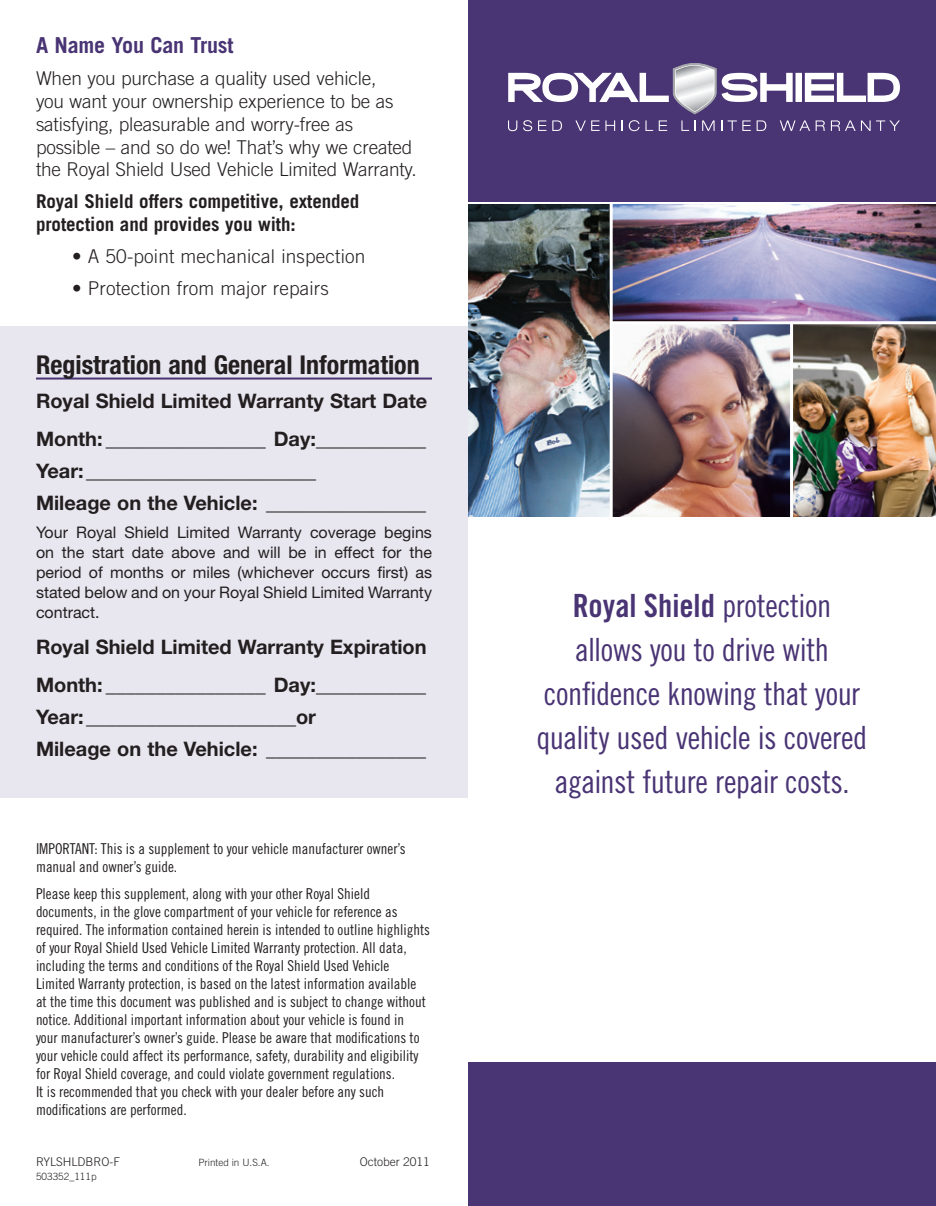
<style>
.page{position:relative;width:936px;height:1206px;background:#fff}
.page>*{position:absolute;margin:0;border:0;box-sizing:border-box;transform-origin:0 0}
.t1{font:32px/44px "Trade Gothic Cond Eighteen";letter-spacing:-.015em;color:#493474;text-align:center}
.rule_sub{font:700 condensed 26px "Helvetica Neue";color:#231f20}
.security{font:700 22px "Trade Gothic";letter-spacing:-.01em;color:#493474}
.body{font:700 20px/32px "Helvetica Neue";color:#231f20}
.security-2{font:300 19px/22.8px "Trade Gothic";letter-spacing:-.01em;color:#231f20}
.security-3{font:700 19px/22.8px "Trade Gothic";letter-spacing:-.005em;color:#231f20}
.security-4{font:300 19px "Trade Gothic";letter-spacing:.01em;color:#231f20}
.body-2{font:16px/20px "Helvetica Neue";color:#231f20;text-align:justify}
.t2{font:15px/18px "Trade Gothic Cond Eighteen";color:#231f20}
.t3{font:300 12px "Trade Gothic";color:#231f20}
.t4{font:300 10px "Trade Gothic";color:#231f20}
.s1{font-family:"Trade Gothic Bold Cond Twenty"}
</style>
<div class="page">
<img style="left:793px;top:325px;width:143px;height:191px">
<img style="left:613px;top:324px;width:177px;height:192px">
<img style="left:613px;top:205px;width:323px;height:116px">
<img style="left:468px;top:205px;width:142px;height:311px">
<div style="left:0;top:327px;width:468px;height:471px;background:#e8e6ef"></div>
<hr style="left:36px;top:378px;width:396px;height:2px;background:#493474">
<div style="left:468px;top:1062px;width:468px;height:144px;background:#493474"></div>
<div style="left:468px;top:0;width:468px;height:202px;background:#493474"></div>
<svg style="left:508px;top:63px;width:392px;height:68px"></svg>
<p class="security" style="left:36px;top:32px;width:199px">A Name You Can Trust</p>
<p class="security-2" style="left:36px;top:66px;width:382px">When you purchase a quality used vehicle,<br>you want your ownership experience to be as satisfying, pleasurable and worry-free as possible – and so do we! That’s why we created the Royal Shield Used Vehicle Limited Warranty.</p>
<p class="security-3" style="left:36px;top:190px;width:325px">Royal Shield offers competitive, extended protection and provides you with:</p>
<p class="security-4" style="left:72px;top:245px;width:295px">• A 50-point mechanical inspection</p>
<p class="security-4" style="left:72px;top:277px;width:258px">• Protection from major repairs</p>
<p class="rule_sub" style="left:36px;top:349px;width:385px">Registration and General Information</p>
<p class="body" style="left:36px;top:384px;width:393px">Royal Shield Limited Warranty Start Date</p>
<p class="body" style="left:36px;top:423px;width:391px">Month: ________________ Day:___________<br>Year:_______________________</p>
<p class="body" style="left:36px;top:487px;width:392px">Mileage on the Vehicle: ________________</p>
<p class="body-2" style="left:36px;top:522px;width:398px">Your Royal Shield Limited Warranty coverage begins on the start date above and will be in effect for the period of months or miles (whichever occurs first) as stated below and on your Royal Shield Limited Warranty contract.</p>
<p class="body" style="left:36px;top:631px;width:392px">Royal Shield Limited Warranty Expiration</p>
<p class="body" style="left:36px;top:669px;width:391px">Month: ________________ Day:___________<br>Year:_____________________or</p>
<p class="body" style="left:36px;top:733px;width:392px">Mileage on the Vehicle: ________________</p>
<p class="t2" style="left:36px;top:839px;width:371px">IMPORTANT: This is a supplement to your vehicle manufacturer owner’s manual and owner’s guide.</p>
<p class="t2" style="left:36px;top:884px;width:396px">Please keep this supplement, along with your other Royal Shield documents, in the glove compartment of your vehicle for reference as required. The information contained herein is intended to outline highlights of your Royal Shield Used Vehicle Limited Warranty protection. All data, including the terms and conditions of the Royal Shield Used Vehicle Limited Warranty protection, is based on the latest information available at the time this document was published and is subject to change without notice. Additional important information about your vehicle is found in<br>your manufacturer’s owner’s guide. Please be aware that modifications to your vehicle could affect its performance, safety, durability and eligibility for Royal Shield coverage, and could violate government regulations.<br>It is recommended that you check with your dealer before any such modifications are performed.</p>
<p class="t3" style="left:36px;top:1155px;width:86px">RYLSHLDBRO-F</p>
<p class="t4" style="left:198px;top:1157px;width:73px">Printed in U.S.A.</p>
<p class="t3" style="left:360px;top:1155px;width:72px">October 2011</p>
<p class="t4" style="left:36px;top:1171px;width:62px">503352_111p</p>
<p class="t1" style="left:536px;top:583px;width:333px"><span class="s1">Royal Shield</span> protection allows you to drive with confidence knowing that your quality used vehicle is covered against future repair costs.</p>
</div>
